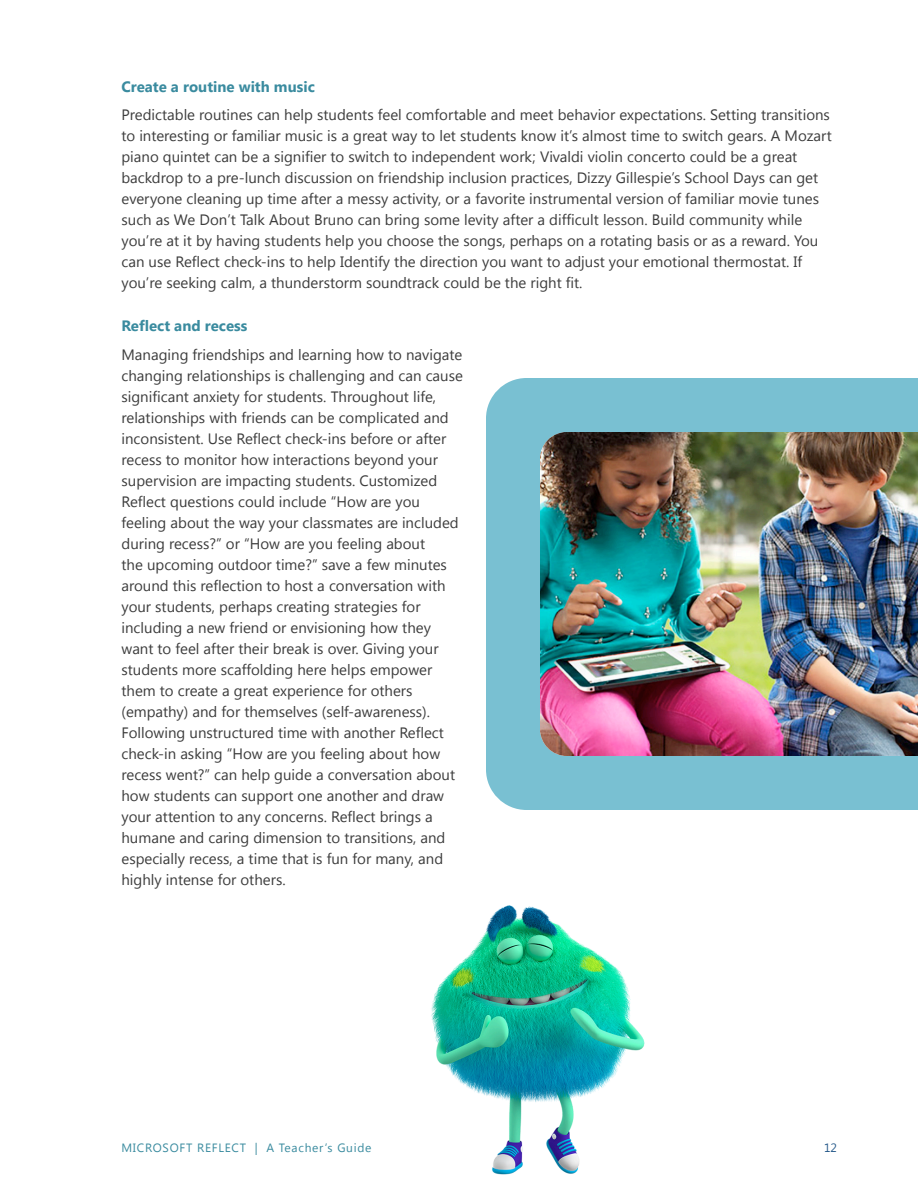
<style>
.page{position:relative;width:918px;height:1188px;background:#fff}
.page>*{position:absolute;margin:0;border:0;box-sizing:border-box;transform-origin:0 0}
.t1{font:15px/21px "Segoe UI";color:#3c3c3c}
.heading_3{font:700 15px "Segoe UI";color:#3a8b9f}
.t2{font:12px "Segoe UI";letter-spacing:.06em;color:#3a8b9f}
.t3{font:12px "Segoe UI";color:#245889}
</style>
<div class="page">
<div style="left:486px;top:378px;width:432px;height:432px;background:#79c0d2"></div>
<img style="left:540px;top:432px;width:378px;height:324px">
<img style="left:431px;top:905px;width:214px;height:270px">
<p class="heading_3" style="left:122px;top:75px;width:195px">Create a routine with music</p>
<p class="t1" style="left:122px;top:104px;width:712px">Predictable routines can help students feel comfortable and meet behavior expectations. Setting transitions to interesting or familiar music is a great way to let students know it’s almost time to switch gears. A Mozart piano quintet can be a signifier to switch to independent work; Vivaldi violin concerto could be a great backdrop to a pre-lunch discussion on friendship inclusion practices, Dizzy Gillespie’s School Days can get everyone cleaning up time after a messy activity, or a favorite instrumental version of familiar movie tunes such as We Don’t Talk About Bruno can bring some levity after a difficult lesson. Build community while you’re at it by having students help you choose the songs, perhaps on a rotating basis or as a reward. You can use Reflect check-ins to help Identify the direction you want to adjust your emotional thermostat. If you’re seeking calm, a thunderstorm soundtrack could be the right fit.</p>
<p class="heading_3" style="left:122px;top:314px;width:127px">Reflect and recess</p>
<p class="t1" style="left:122px;top:343px;width:343px">Managing friendships and learning how to navigate changing relationships is challenging and can cause significant anxiety for students. Throughout life, relationships with friends can be complicated and inconsistent. Use Reflect check-ins before or after recess to monitor how interactions beyond your supervision are impacting students. Customized Reflect questions could include “How are you feeling about the way your classmates are included during recess?” or “How are you feeling about<br>the upcoming outdoor time?” save a few minutes around this reflection to host a conversation with your students, perhaps creating strategies for including a new friend or envisioning how they want to feel after their break is over. Giving your students more scaffolding here helps empower them to create a great experience for others (empathy) and for themselves (self-awareness).<br>Following unstructured time with another Reflect check-in asking “How are you feeling about how recess went?” can help guide a conversation about how students can support one another and draw your attention to any concerns. Reflect brings a humane and caring dimension to transitions, and especially recess, a time that is fun for many, and highly intense for others.</p>
<p class="t2" style="left:122px;top:1139px;width:252px">MICROSOFT REFLECT | A Teacher’s Guide</p>
<p class="t3" style="left:824px;top:1139px;width:14px">12</p>
</div>
